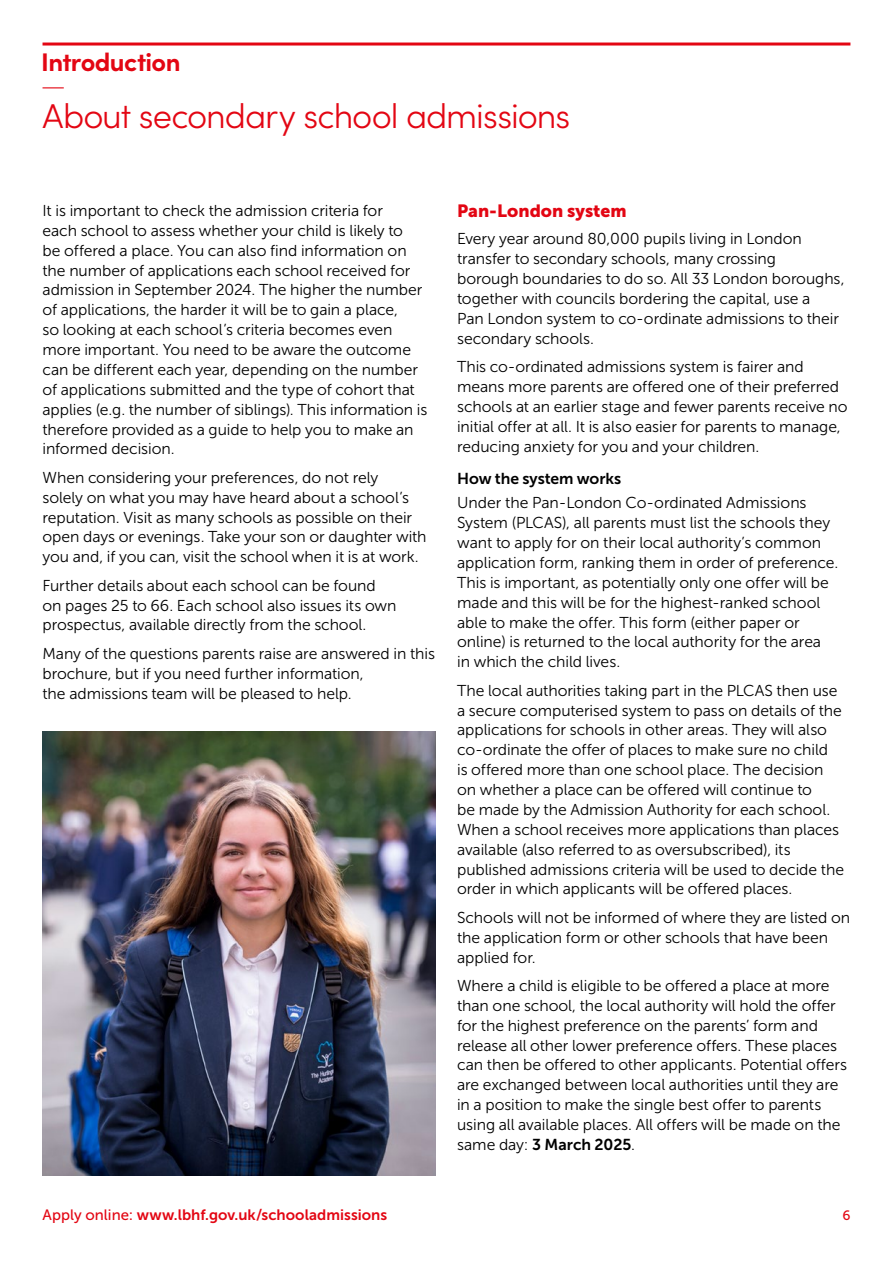
<style>
.page{position:relative;width:893px;height:1263px;background:#fff}
.page>*{position:absolute;margin:0;border:0;box-sizing:border-box;transform-origin:0 0}
.t1{font:300 34.5px "Sofia Pro";letter-spacing:-.03em;color:#e30613}
.t2{font:700 25.5px "Sofia Pro";letter-spacing:-.025em;color:#e30613}
.h4_sub_-_red_MUSEO_prev_H1_-_red{font:17.7px "Museo Sans 900";color:#e30613}
.p_Body_text_M{font:15.75px/19.8px "Museo Sans 300";letter-spacing:-.005em;color:#000}
.h5_subsub_MUSEO_prev_H2{font:15.75px "Museo Sans 700";letter-spacing:-.005em;color:#000}
.t3{font:15px "Museo Sans 700";letter-spacing:.005em;color:#e30613}
.t4{font:13.5px "Museo Sans 500";color:#e30613}
.s1{font-family:"Museo Sans 700"}
.s2{font-family:"Museo Sans 500"}
</style>
<div class="page">
<svg style="left:43px;top:87px;width:21px;height:1px"></svg>
<hr style="left:43px;top:43px;width:807px;height:3px;background:#e30613">
<img style="left:43px;top:731px;width:393px;height:445px">
<h2 class="t2" style="left:41px;top:43px;width:141px">Introduction</h2>
<h1 class="t1" style="left:43px;top:91px;width:529px">About secondary school admissions</h1>
<p class="p_Body_text_M" style="left:43px;top:201px;width:386px">It is important to check the admission criteria for<br>each school to assess whether your child is likely to<br>be offered a place. You can also find information on the number of applications each school received for admission in September 2024. The higher the number of applications, the harder it will be to gain a place,<br>so looking at each school’s criteria becomes even more important. You need to be aware the outcome can be different each year, depending on the number of applications submitted and the type of cohort that applies (e.g. the number of siblings). This information is therefore provided as a guide to help you to make an informed decision.</p>
<p class="p_Body_text_M" style="left:43px;top:468px;width:386px">When considering your preferences, do not rely<br>solely on what you may have heard about a school’s reputation. Visit as many schools as possible on their open days or evenings. Take your son or daughter with you and, if you can, visit the school when it is at work.</p>
<p class="p_Body_text_M" style="left:43px;top:575px;width:356px">Further details about each school can be found on pages 25 to 66. Each school also issues its own prospectus, available directly from the school.</p>
<p class="p_Body_text_M" style="left:43px;top:644px;width:394px">Many of the questions parents raise are answered in this brochure, but if you need further information,<br>the admissions team will be pleased to help.</p>
<h4 class="h4_sub_-_red_MUSEO_prev_H1_-_red" style="left:457px;top:201px;width:171px">Pan-London system</h4>
<p class="p_Body_text_M" style="left:457px;top:229px;width:389px">Every year around 80,000 pupils living in London transfer to secondary schools, many crossing<br>borough boundaries to do so. All 33 London boroughs, together with councils bordering the capital, use a<br>Pan London system to co-ordinate admissions to their secondary schools.</p>
<p class="p_Body_text_M" style="left:457px;top:357px;width:392px">This co-ordinated admissions system is fairer and means more parents are offered one of their preferred schools at an earlier stage and fewer parents receive no initial offer at all. It is also easier for parents to manage, reducing anxiety for you and your children.</p>
<h5 class="h5_subsub_MUSEO_prev_H2" style="left:457px;top:470px;width:166px">How the system works</h5>
<p class="p_Body_text_M" style="left:457px;top:493px;width:383px">Under the Pan-London Co-ordinated Admissions System (PLCAS), all parents must list the schools they want to apply for on their local authority’s common application form, ranking them in order of preference.<br>This is important, as potentially only one offer will be made and this will be for the highest-ranked school able to make the offer. This form (either paper or online) is returned to the local authority for the area<br>in which the child lives.</p>
<p class="p_Body_text_M" style="left:457px;top:680px;width:388px">The local authorities taking part in the PLCAS then use a secure computerised system to pass on details of the applications for schools in other areas. They will also co-ordinate the offer of places to make sure no child<br>is offered more than one school place. The decision on whether a place can be offered will continue to<br>be made by the Admission Authority for each school.<br>When a school receives more applications than places available (also referred to as oversubscribed), its published admissions criteria will be used to decide the order in which applicants will be offered places.</p>
<p class="p_Body_text_M" style="left:457px;top:908px;width:394px">Schools will not be informed of where they are listed on the application form or other schools that have been applied for.</p>
<p class="p_Body_text_M" style="left:457px;top:976px;width:391px">Where a child is eligible to be offered a place at more than one school, the local authority will hold the offer for the highest preference on the parents’ form and release all other lower preference offers. These places can then be offered to other applicants. Potential offers are exchanged between local authorities until they are in a position to make the single best offer to parents using all available places. All offers will be made on the same day: <span class="s1">3 March 2025</span>.</p>
<p class="t3" style="left:43px;top:1207px;width:346px"><span class="s2">Apply online:</span> www.lbhf.gov.uk/schooladmissions</p>
<p class="t4" style="left:842px;top:1208px;width:10px">6</p>
</div>
